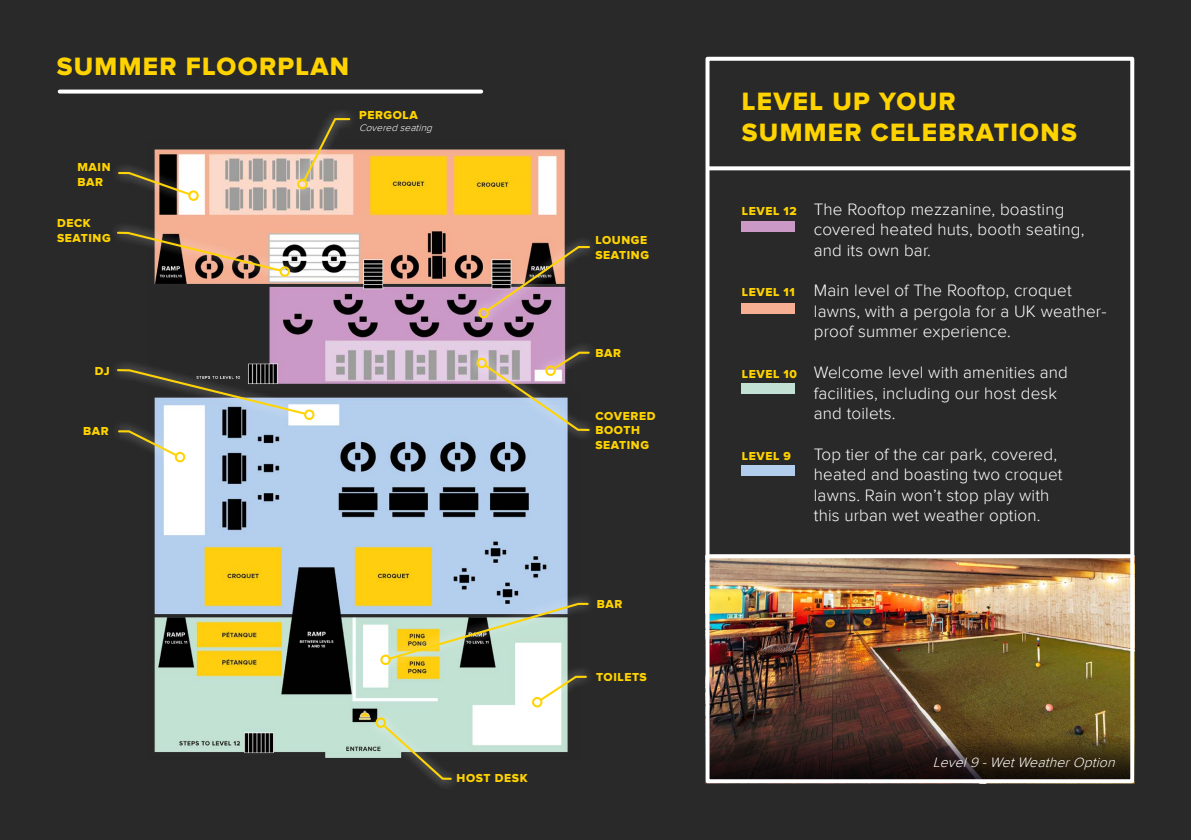
<style>
.page{position:relative;width:1191px;height:840px;background:#fff}
.page>*{position:absolute;margin:0;border:0;box-sizing:border-box;transform-origin:0 0}
.t1{font:26px/31.2px "Proxima Nova Extrabld";letter-spacing:.05em;color:#ffd300}
.t2{font:300 17px/20.4px "Proxima Nova";letter-spacing:.01em;color:#fff}
.t3{font:italic 300 14px "Proxima Nova";color:#fff}
.t4{font:12px/14.4px "Proxima Nova Extrabld";letter-spacing:.05em;color:#ffd300}
.t5{font:italic 300 10px "Proxima Nova";color:#fff}
.s1{font-family:"Proxima Nova Extrabld";font-weight:400;font-size:12px;color:#ffd300}
</style>
<div class="page">
<div style="left:0;top:0;width:1191px;height:839px;background:#292929"></div>
<img style="left:154px;top:149px;width:412px;height:235px">
<img style="left:154px;top:397px;width:414px;height:361px">
<img style="left:710px;top:558px;width:419px;height:176px">
<svg style="left:710px;top:734px;width:419px;height:43px;background:#312316"></svg>
<div style="left:705px;top:57px;width:429px;height:725px;border:4px solid #fff"></div>
<div style="left:469px;top:236px;width:130px;height:92px;background:#fff;opacity:.75"></div>
<svg style="left:484px;top:245px;width:107px;height:68px"></svg>
<div style="left:478px;top:308px;width:11px;height:10px;border:2px solid #ffd407;border-radius:50%"></div>
<div style="left:467px;top:348px;width:131px;height:92px;background:#fff;opacity:.75"></div>
<div style="left:476px;top:357px;width:11px;height:11px;border:2px solid #ffd407;border-radius:50%"></div>
<div style="left:535px;top:341px;width:63px;height:44px;background:#fff;opacity:.75"></div>
<svg style="left:482px;top:350px;width:109px;height:82px"></svg>
<div style="left:545px;top:365px;width:11px;height:11px;border:2px solid #ffd407;border-radius:50%"></div>
<div style="left:370px;top:592px;width:227px;height:82px;background:#fff;opacity:.75"></div>
<svg style="left:387px;top:601px;width:203px;height:59px;background:#a5af95"></svg>
<div style="left:380px;top:654px;width:11px;height:10px;border:2px solid #ffd407;border-radius:50%"></div>
<div style="left:109px;top:162px;width:99px;height:48px;background:#fff;opacity:.75"></div>
<svg style="left:117px;top:171px;width:75px;height:26px"></svg>
<div style="left:188px;top:190px;width:11px;height:11px;border:2px solid #ffd407;border-radius:50%"></div>
<div style="left:108px;top:221px;width:191px;height:65px;background:#fff;opacity:.75"></div>
<svg style="left:116px;top:230px;width:167px;height:43px"></svg>
<div style="left:279px;top:266px;width:11px;height:11px;border:2px solid #ffd407;border-radius:50%"></div>
<div style="left:108px;top:359px;width:216px;height:70px;background:#fff;opacity:.75"></div>
<svg style="left:116px;top:368px;width:192px;height:48px"></svg>
<div style="left:304px;top:409px;width:10px;height:11px;border:2px solid #ffd407;border-radius:50%"></div>
<div style="left:287px;top:108px;width:72px;height:91px;background:#fff;opacity:.75"></div>
<svg style="left:301px;top:117px;width:50px;height:66px"></svg>
<div style="left:297px;top:179px;width:11px;height:10px;border:2px solid #ffd407;border-radius:50%"></div>
<svg style="left:60px;top:89px;width:421px;height:4px;background:#e1e1e1"></svg>
<svg style="left:709px;top:166px;width:421px;height:4px;background:#ececec"></svg>
<div style="left:109px;top:420px;width:86px;height:52px;background:#fff;opacity:.75"></div>
<svg style="left:117px;top:429px;width:62px;height:29px"></svg>
<div style="left:175px;top:451px;width:10px;height:11px;border:2px solid #ffd407;border-radius:50%"></div>
<svg style="left:352px;top:702px;width:123px;height:84px"></svg>
<div style="left:522px;top:665px;width:74px;height:51px;background:#fff;opacity:.75"></div>
<svg style="left:538px;top:674px;width:50px;height:28px"></svg>
<div style="left:532px;top:696px;width:10px;height:11px;border:2px solid #ffd407;border-radius:50%"></div>
<svg style="left:707px;top:554px;width:425px;height:4px;background:#f3f3f3"></svg>
<div style="left:742px;top:465px;width:53px;height:10px;background:#b3ceed"></div>
<div style="left:742px;top:383px;width:53px;height:10px;background:#c2e1d4"></div>
<div style="left:742px;top:303px;width:53px;height:10px;background:#f6af92"></div>
<div style="left:742px;top:221px;width:53px;height:10px;background:#cb99c6"></div>
<h1 class="t1" style="left:57px;top:52px;width:294px">SUMMER FLOORPLAN</h1>
<p class="t4" style="left:77px;top:160px;width:35px">MAIN<br>BAR</p>
<p class="t4" style="left:57px;top:217px;width:55px">DECK<br>SEATING</p>
<p class="t4" style="left:359px;top:108px;width:60px">PERGOLA</p>
<p class="t5" style="left:359px;top:122px;width:78px">Covered seating</p>
<p class="t4" style="left:95px;top:364px;width:16px">DJ</p>
<p class="t4" style="left:83px;top:424px;width:27px">BAR</p>
<p class="t4" style="left:456px;top:770px;width:73px">HOST DESK</p>
<p class="t4" style="left:595px;top:233px;width:55px">LOUNGE<br>SEATING</p>
<p class="t4" style="left:595px;top:346px;width:27px">BAR</p>
<p class="t4" style="left:595px;top:409px;width:62px">COVERED<br>BOOTH<br>SEATING</p>
<p class="t4" style="left:597px;top:597px;width:27px">BAR</p>
<p class="t4" style="left:596px;top:669px;width:52px">TOILETS</p>
<h1 class="t1" style="left:742px;top:87px;width:336px">LEVEL UP YOUR<br>SUMMER CELEBRATIONS</h1>
<p class="t2" style="left:814px;top:199px;width:272px;text-indent:-72px"><span class="s1">LEVEL 12</span> The Rooftop mezzanine, boasting covered heated huts, booth seating, and its own bar.</p>
<p class="t2" style="left:814px;top:281px;width:294px;text-indent:-72px"><span class="s1">LEVEL 11</span> Main level of The Rooftop, croquet lawns, with a pergola for a UK weather&shy;proof summer experience.</p>
<p class="t2" style="left:814px;top:362px;width:256px;text-indent:-72px"><span class="s1">LEVEL 10</span> Welcome level with amenities and facilities, including our host desk and toilets.</p>
<p class="t4" style="left:742px;top:449px;width:51px">LEVEL 9</p>
<p class="t2" style="left:814px;top:444px;width:250px">Top tier of the car park, covered, heated and boasting two croquet lawns. Rain won’t stop play with this urban wet weather option.</p>
<p class="t3" style="left:933px;top:754px;width:187px">Level9 -WetWeatherOption</p>
</div>
